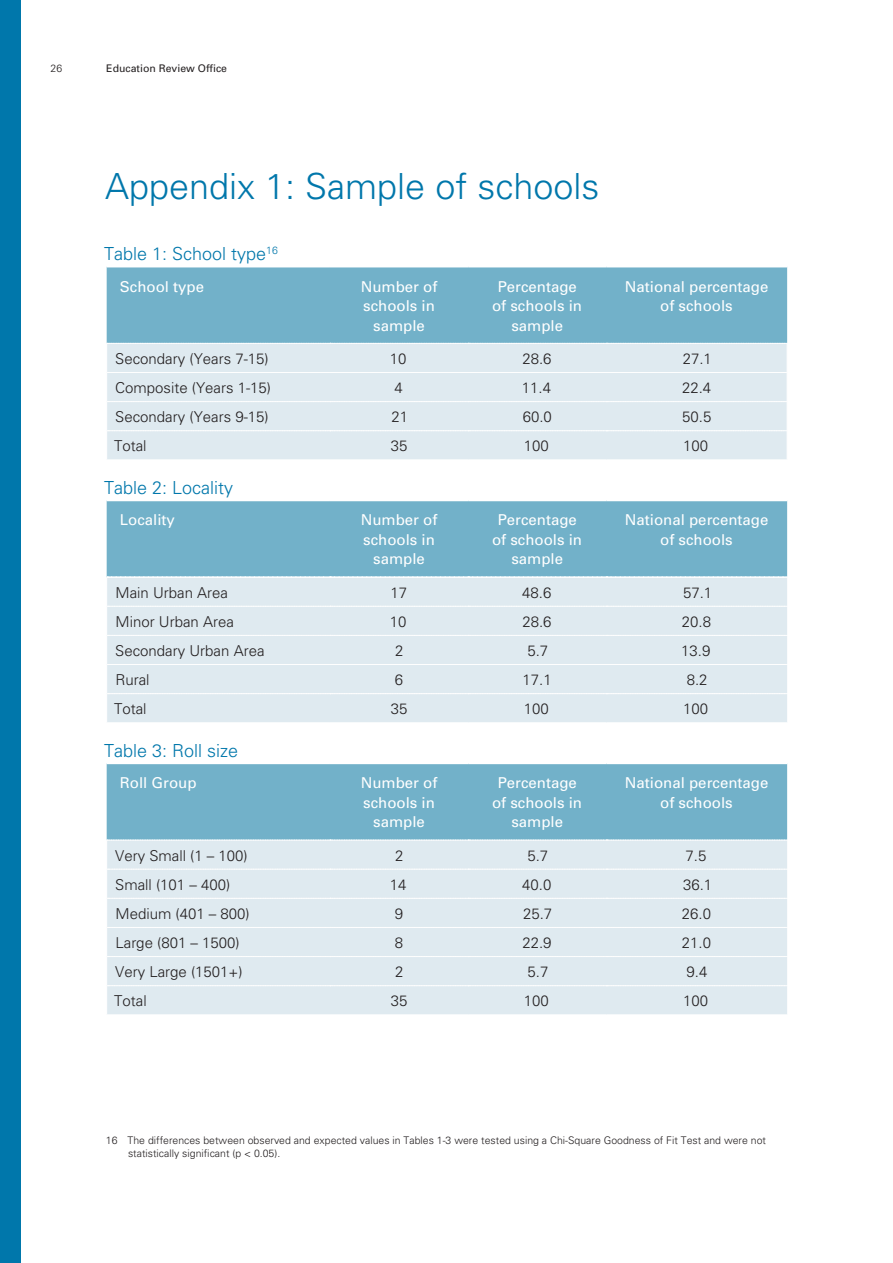
<style>
.page{position:relative;width:893px;height:1263px;background:#fff}
.page>*{position:absolute;margin:0;border:0;box-sizing:border-box;transform-origin:0 0}
.t1{font:300 36px "Univers Maori";color:#0077ab}
.t2{font:300 18px "Univers Maori";color:#0077ab}
.t3{font:300 15px "Univers Maori";color:#231f20}
.t4{font:15px/19.5px "Univers Maori";color:#fff;text-align:center}
.t5{font:300 10.5px/12.6px "Univers Maori";color:#231f20}
.t6{font:10.5px "Univers Maori";color:#231f20}
</style>
<div class="page">
<div style="left:0;top:0;width:21px;height:1263px;background:#0077ab"></div>
<div style="left:107px;top:267px;width:680px;height:76px;background:#72b1c9"></div>
<div style="left:107px;top:373px;width:680px;height:28px;background:#dfeaf0"></div>
<div style="left:107px;top:344px;width:680px;height:28px;background:#dfeaf0"></div>
<div style="left:107px;top:402px;width:680px;height:57px;background:#dfeaf0"></div>
<div style="left:107px;top:501px;width:680px;height:75px;background:#72b1c9"></div>
<div style="left:107px;top:665px;width:680px;height:28px;background:#dfeaf0"></div>
<div style="left:107px;top:694px;width:680px;height:28px;background:#dfeaf0"></div>
<div style="left:106px;top:576px;width:682px;height:88px;background:#dfeaf0"></div>
<div style="left:107px;top:764px;width:680px;height:76px;background:#72b1c9"></div>
<div style="left:107px;top:957px;width:680px;height:28px;background:#dfeaf0"></div>
<div style="left:107px;top:840px;width:680px;height:116px;background:#dfeaf0"></div>
<div style="left:107px;top:986px;width:680px;height:28px;background:#dfeaf0"></div>
<p class="t5" style="left:51px;top:62px;width:13px">26</p>
<p class="t6" style="left:106px;top:62px;width:122px">Education Review Office</p>
<h1 class="t1" style="left:105px;top:165px;width:496px">Appendix 1: Sample of schools</h1>
<p class="t2" style="left:104px;top:243px;width:175px">Table 1: School type<sup>16</sup></p>
<p class="t4" style="left:120px;top:276px;width:86px">School type</p>
<p class="t4" style="left:361px;top:276px;width:78px">Number of schools in sample</p>
<p class="t4" style="left:492px;top:276px;width:91px">Percentage of schools in sample</p>
<p class="t4" style="left:625px;top:276px;width:145px">National percentage of schools</p>
<p class="t3" style="left:115px;top:350px;width:155px">Secondary (Years 7-15)</p>
<p class="t3" style="left:390px;top:350px;width:18px">10</p>
<p class="t3" style="left:522px;top:350px;width:31px">28.6</p>
<p class="t3" style="left:683px;top:350px;width:31px">27.1</p>
<p class="t3" style="left:115px;top:379px;width:157px">Composite (Years 1-15)</p>
<p class="t3" style="left:395px;top:379px;width:10px">4</p>
<p class="t3" style="left:522px;top:379px;width:31px">11.4</p>
<p class="t3" style="left:682px;top:379px;width:31px">22.4</p>
<p class="t3" style="left:115px;top:408px;width:155px">Secondary (Years 9-15)</p>
<p class="t3" style="left:391px;top:408px;width:18px">21</p>
<p class="t3" style="left:523px;top:408px;width:31px">60.0</p>
<p class="t3" style="left:682px;top:408px;width:31px">50.5</p>
<p class="t3" style="left:114px;top:437px;width:34px">Total</p>
<p class="t3" style="left:391px;top:437px;width:18px">35</p>
<p class="t3" style="left:524px;top:437px;width:27px">100</p>
<p class="t3" style="left:683px;top:437px;width:27px">100</p>
<p class="t2" style="left:104px;top:476px;width:131px">Table 2: Locality</p>
<p class="t4" style="left:120px;top:510px;width:57px">Locality</p>
<p class="t4" style="left:361px;top:510px;width:78px">Number of schools in sample</p>
<p class="t4" style="left:492px;top:510px;width:91px">Percentage of schools in sample</p>
<p class="t4" style="left:625px;top:510px;width:145px">National percentage of schools</p>
<p class="t3" style="left:116px;top:583px;width:114px">Main Urban Area</p>
<p class="t3" style="left:390px;top:583px;width:18px">17</p>
<p class="t3" style="left:522px;top:583px;width:31px">48.6</p>
<p class="t3" style="left:683px;top:583px;width:31px">57.1</p>
<p class="t3" style="left:116px;top:612px;width:120px">Minor Urban Area</p>
<p class="t3" style="left:390px;top:612px;width:18px">10</p>
<p class="t3" style="left:522px;top:612px;width:31px">28.6</p>
<p class="t3" style="left:682px;top:612px;width:31px">20.8</p>
<p class="t3" style="left:115px;top:642px;width:151px">Secondary Urban Area</p>
<p class="t3" style="left:395px;top:642px;width:10px">2</p>
<p class="t3" style="left:527px;top:642px;width:22px">5.7</p>
<p class="t3" style="left:681px;top:642px;width:31px">13.9</p>
<p class="t3" style="left:115px;top:671px;width:36px">Rural</p>
<p class="t3" style="left:395px;top:671px;width:10px">6</p>
<p class="t3" style="left:523px;top:671px;width:31px">17.1</p>
<p class="t3" style="left:687px;top:671px;width:22px">8.2</p>
<p class="t3" style="left:114px;top:700px;width:34px">Total</p>
<p class="t3" style="left:391px;top:700px;width:18px">35</p>
<p class="t3" style="left:524px;top:700px;width:27px">100</p>
<p class="t3" style="left:683px;top:700px;width:27px">100</p>
<p class="t2" style="left:104px;top:739px;width:136px">Table 3: Roll size</p>
<p class="t4" style="left:120px;top:773px;width:78px">Roll Group</p>
<p class="t4" style="left:361px;top:773px;width:78px">Number of schools in sample</p>
<p class="t4" style="left:492px;top:773px;width:91px">Percentage of schools in sample</p>
<p class="t4" style="left:625px;top:773px;width:145px">National percentage of schools</p>
<p class="t3" style="left:115px;top:846px;width:134px">Very Small (1 – 100)</p>
<p class="t3" style="left:395px;top:846px;width:10px">2</p>
<p class="t3" style="left:527px;top:846px;width:22px">5.7</p>
<p class="t3" style="left:685px;top:846px;width:22px">7.5</p>
<p class="t3" style="left:115px;top:875px;width:117px">Small (101 – 400)</p>
<p class="t3" style="left:390px;top:875px;width:18px">14</p>
<p class="t3" style="left:522px;top:875px;width:31px">40.0</p>
<p class="t3" style="left:683px;top:875px;width:31px">36.1</p>
<p class="t3" style="left:116px;top:904px;width:136px">Medium (401 – 800)</p>
<p class="t3" style="left:395px;top:904px;width:10px">9</p>
<p class="t3" style="left:523px;top:904px;width:31px">25.7</p>
<p class="t3" style="left:682px;top:904px;width:31px">26.0</p>
<p class="t3" style="left:115px;top:934px;width:126px">Large (801 – 1500)</p>
<p class="t3" style="left:395px;top:934px;width:10px">8</p>
<p class="t3" style="left:522px;top:934px;width:31px">22.9</p>
<p class="t3" style="left:682px;top:934px;width:31px">21.0</p>
<p class="t3" style="left:115px;top:963px;width:129px">Very Large (1501+)</p>
<p class="t3" style="left:395px;top:963px;width:10px">2</p>
<p class="t3" style="left:527px;top:963px;width:22px">5.7</p>
<p class="t3" style="left:686px;top:963px;width:22px">9.4</p>
<p class="t3" style="left:114px;top:992px;width:34px">Total</p>
<p class="t3" style="left:391px;top:992px;width:18px">35</p>
<p class="t3" style="left:524px;top:992px;width:27px">100</p>
<p class="t3" style="left:683px;top:992px;width:27px">100</p>
<p class="t5" style="left:128px;top:1134px;width:639px;text-indent:-22px">16 The differences between observed and expected values in Tables 1-3 were tested using a Chi-Square Goodness of Fit Test and were not statistically significant (p &lt; 0.05).</p>
</div>
